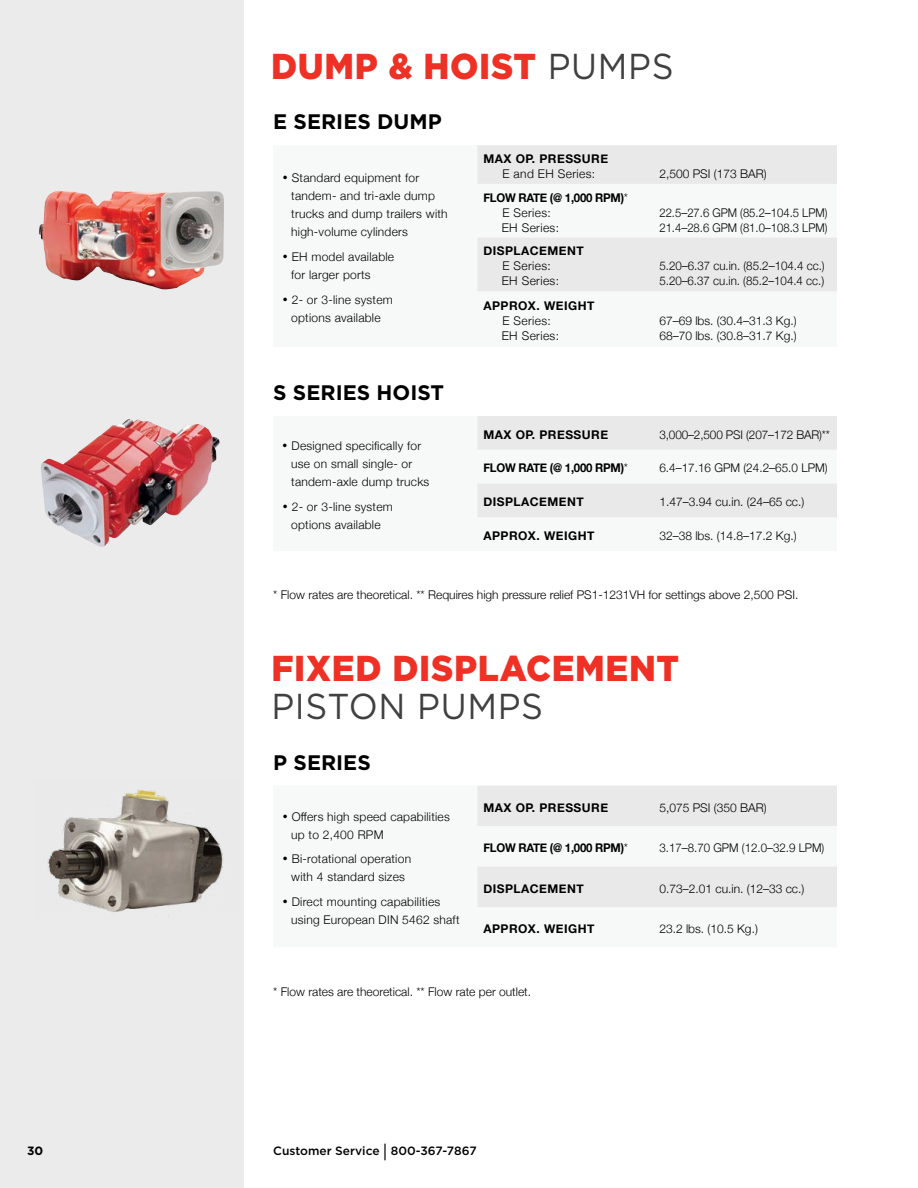
<style>
.page{position:relative;width:918px;height:1188px;background:#fff}
.page>*{position:absolute;margin:0;border:0;box-sizing:border-box;transform-origin:0 0}
.t1{font:900 36px "Gotham";letter-spacing:.02em;color:#ee3124;scale:.95 1}
.t2{font:36px "Gotham";letter-spacing:.02em;color:#3f413f;scale:.95 1}
.t3{font:700 21px "Gotham";color:#000}
.t4{font:300 12px/18px "Helvetica Neue";letter-spacing:.02em;color:#000}
.t5{font:300 12px/15px "Helvetica Neue";color:#000}
.t6{font:700 12px "Helvetica Neue";letter-spacing:.04em;color:#000}
.t7{font:300 12px/15px "Helvetica Neue";color:#000;scale:.96 1}
.t8{font:700 12px/15px "Helvetica Neue";letter-spacing:-.02em;color:#000;scale:.95 1}
.t9{font:300 12px/15px "Helvetica Neue";color:#000;scale:.94 1}
.t10{font:500 12px "Gotham";color:#000}
.t11{font:300 12px "Helvetica Neue";letter-spacing:-.01em;color:#000}
.t12{font:700 12px "Gotham";color:#000}
.s1{font-weight:400;color:#3f413f}
.s2{font-weight:300}
.s3{font-size:18px}
</style>
<div class="page">
<div style="left:0;top:0;width:244px;height:1188px;background:#ebebec"></div>
<img style="left:39px;top:191px;width:53px;height:90px">
<img style="left:41px;top:419px;width:148px;height:128px">
<svg style="left:478px;top:517px;width:359px;height:1px"></svg>
<svg style="left:477px;top:416px;width:360px;height:101px"></svg>
<svg style="left:477px;top:145px;width:360px;height:146px;fill:#e9e9ea"></svg>
<img style="left:47px;top:790px;width:177px;height:127px">
<svg style="left:477px;top:786px;width:360px;height:121px"></svg>
<hr style="left:917px;top:888px;width:1px;height:210px;background:#d1d3d4">
<h1 class="t1" style="left:271px;top:42px;width:425px">DUMP &amp; HOIST <span class="s1">PUMPS</span></h1>
<h2 class="t3" style="left:273px;top:108px;width:170px">E SERIES DUMP</h2>
<p class="t4" style="left:291px;top:168px;width:158px;text-indent:-9px">• Standard equipment for tandem- and tri-axle dump trucks and dump trailers with high-volume cylinders</p>
<p class="t4" style="left:291px;top:247px;width:104px;text-indent:-9px">• EH model available for larger ports</p>
<p class="t4" style="left:282px;top:289px;width:112px;text-align:center">• 2- or 3-line system options available</p>
<h2 class="t3" style="left:273px;top:379px;width:172px">S SERIES HOIST</h2>
<p class="t4" style="left:291px;top:436px;width:140px;text-indent:-9px">• Designed specifically for use on small single- or tandem-axle dump trucks</p>
<p class="t4" style="left:282px;top:497px;width:112px;text-align:center">• 2- or 3-line system options available</p>
<p class="t6" style="left:483px;top:149px;width:126px">MAX OP. PRESSURE</p>
<p class="t4" style="left:502px;top:164px;width:94px">E and EH Series:</p>
<p class="t5" style="left:659px;top:165px;width:109px">2,500 PSI (173 BAR)</p>
<p class="t8" style="left:502px;top:190px;width:134px;text-indent:-18px">FLOW RATE (@ 1,000 RPM)<span class="s2">*<br>E Series:<br>EH Series:</span></p>
<p class="t9" style="left:659px;top:204px;width:180px">22.5–27.6 GPM (85.2–104.5 LPM)<br>21.4–28.6 GPM (81.0–108.3 LPM)</p>
<p class="t6" style="left:483px;top:242px;width:102px">DISPLACEMENT</p>
<p class="t4" style="left:502px;top:258px;width:59px;line-height:15px">E Series:<br>EH Series:</p>
<p class="t7" style="left:659px;top:258px;width:174px">5.20–6.37 cu.in. (85.2–104.4 cc.)<br>5.20–6.37 cu.in. (85.2–104.4 cc.)</p>
<p class="t6" style="left:483px;top:296px;width:113px">APPROX. WEIGHT</p>
<p class="t4" style="left:502px;top:312px;width:59px;line-height:15px">E Series:<br>EH Series:</p>
<p class="t5" style="left:659px;top:312px;width:139px">67–69 lbs. (30.4–31.3 Kg.)<br>68–70 lbs. (30.8–31.7 Kg.)</p>
<p class="t6" style="left:483px;top:425px;width:126px">MAX OP. PRESSURE</p>
<p class="t11" style="left:659px;top:425px;width:172px">3,000–2,500 PSI (207–172 BAR)**</p>
<p class="t8" style="left:483px;top:461px;width:154px">FLOW RATE (@ 1,000 RPM)<span class="s2">*</span></p>
<p class="t5" style="left:659px;top:460px;width:170px">6.4–17.16 GPM (24.2–65.0 LPM)</p>
<p class="t6" style="left:483px;top:493px;width:102px">DISPLACEMENT</p>
<p class="t5" style="left:659px;top:494px;width:146px">1.47–3.94 cu.in. (24–65 cc.)</p>
<p class="t6" style="left:483px;top:526px;width:113px">APPROX. WEIGHT</p>
<p class="t5" style="left:659px;top:527px;width:139px">32–38 lbs. (14.8–17.2 Kg.)</p>
<p class="t5" style="left:273px;top:587px;width:527px">* Flow rates are theoretical. ** Requires high pressure relief PS1-1231VH for settings above 2,500 PSI.</p>
<h1 class="t1" style="left:271px;top:644px;width:431px">FIXED DISPLACEMENT</h1>
<h1 class="t2" style="left:271px;top:684px;width:288px">PISTON PUMPS</h1>
<h2 class="t3" style="left:273px;top:748px;width:99px">P SERIES</h2>
<p class="t4" style="left:291px;top:806px;width:160px;text-indent:-9px">• Offers high speed capabilities up to 2,400 RPM</p>
<p class="t4" style="left:282px;top:849px;width:130px;text-align:center">• Bi-rotational operation with 4 standard sizes</p>
<p class="t4" style="left:291px;top:892px;width:170px;text-indent:-9px">• Direct mounting capabilities using European DIN 5462 shaft</p>
<p class="t6" style="left:483px;top:798px;width:126px">MAX OP. PRESSURE</p>
<p class="t5" style="left:659px;top:799px;width:109px">5,075 PSI (350 BAR)</p>
<p class="t8" style="left:483px;top:841px;width:154px">FLOW RATE (@ 1,000 RPM)<span class="s2">*</span></p>
<p class="t7" style="left:659px;top:839px;width:173px">3.17–8.70 GPM (12.0–32.9 LPM)</p>
<p class="t6" style="left:483px;top:879px;width:102px">DISPLACEMENT</p>
<p class="t5" style="left:659px;top:880px;width:146px">0.73–2.01 cu.in. (12–33 cc.)</p>
<p class="t6" style="left:483px;top:919px;width:113px">APPROX. WEIGHT</p>
<p class="t4" style="left:659px;top:919px;width:100px">23.2 lbs. (10.5 Kg.)</p>
<p class="t5" style="left:273px;top:983px;width:259px">* Flow rates are theoretical. ** Flow rate per outlet.</p>
<p class="t12" style="left:27px;top:1143px;width:18px">30</p>
<p class="t10" style="left:273px;top:1143px;width:205px">Customer Service <span class="s3">|</span> 800-367-7867</p>
</div>
